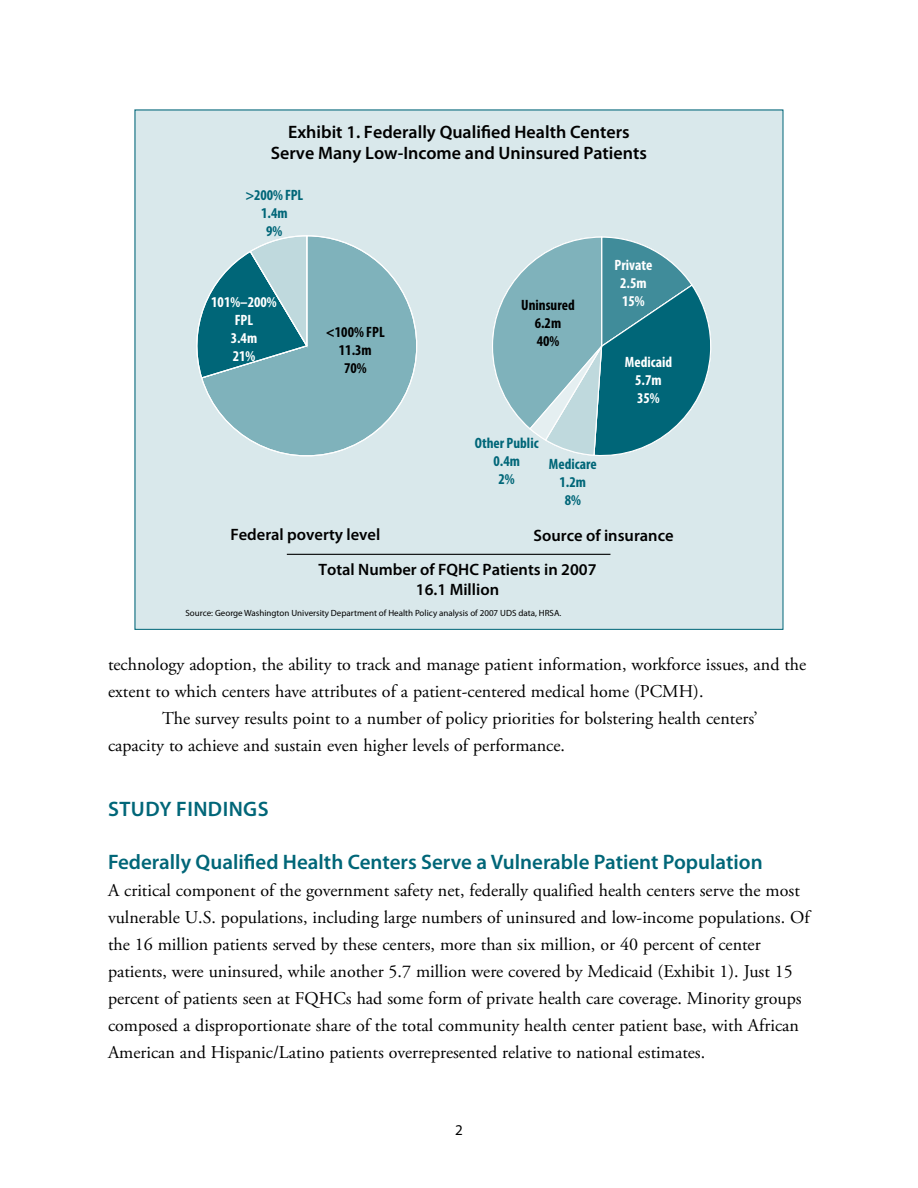
<style>
.page{position:relative;width:918px;height:1188px;background:#fff}
.page>*{position:absolute;margin:0;border:0;box-sizing:border-box;transform-origin:0 0}
.Head_B_Myriad{font:600 21px "Myriad Pro";color:#006678}
.Head_A_Myriad{font:600 21px "Myriad Pro";letter-spacing:.02em;color:#006678}
.BT_-_Garamond{font:18px/27px "Adobe Garamond Pro";color:#000}
.BT_2_-_Garamond{font:18px/27px "Adobe Garamond Pro";color:#000}
.t1{font:600 18px/21.6px "Myriad Pro";color:#000;text-align:center}
.t2{font:600 16.5px/19.8px "Myriad Pro";color:#000;text-align:center}
.t3{font:700 condensed 15px/18px "Myriad Pro";color:#fff;text-align:center}
.t4{font:700 condensed 15px/18px "Myriad Pro";color:#006678;text-align:center}
.t5{font:700 condensed 15px/18px "Myriad Pro";color:#000;text-align:center}
.t6{font:15px "Myriad Pro";color:#000}
.t7{font:9px "Myriad Pro";color:#000}
</style>
<div class="page">
<div style="left:135px;top:110px;width:648px;height:520px;background:#d9e8eb"></div>
<hr style="left:287px;top:554px;width:323px;height:1px;background:#000">
<svg style="left:201px;top:235px;width:217px;height:222px"></svg>
<svg style="left:196px;top:235px;width:112px;height:144px"></svg>
<svg style="left:492px;top:236px;width:220px;height:220px"></svg>
<p class="t1" style="left:271px;top:121px;width:377px">Exhibit 1. Federally Qualified Health Centers<br>Serve Many Low-Income and Uninsured Patients</p>
<p class="t4" style="left:245px;top:186px;width:59px">&gt;200% FPL<br>1.4m<br>9%</p>
<p class="t3" style="left:211px;top:293px;width:67px">101%–200%<br>FPL<br>3.4m<br>21%</p>
<p class="t5" style="left:326px;top:323px;width:60px">&lt;100% FPL<br>11.3m<br>70%</p>
<p class="t5" style="left:521px;top:296px;width:55px">Uninsured<br>6.2m<br>40%</p>
<p class="t4" style="left:475px;top:434px;width:65px">Other Public<br>0.4m<br>2%</p>
<p class="t4" style="left:549px;top:455px;width:49px">Medicare<br>1.2m<br>8%</p>
<p class="t3" style="left:615px;top:257px;width:39px">Private<br>2.5m<br>15%</p>
<p class="t3" style="left:625px;top:353px;width:49px">Medicaid<br>5.7m<br>35%</p>
<p class="t2" style="left:230px;top:525px;width:152px">Federal poverty level</p>
<p class="t2" style="left:534px;top:526px;width:142px">Source of insurance</p>
<p class="t2" style="left:318px;top:560px;width:280px">Total Number of FQHC Patients in 2007<br>16.1 Million</p>
<p class="t7" style="left:185px;top:608px;width:377px">Source: George Washington University Department of Health Policy analysis of 2007 UDS data, HRSA.</p>
<p class="BT_2_-_Garamond" style="left:108px;top:651px;width:700px">technology adoption, the ability to track and manage patient information, workforce issues, and the extent to which centers have attributes of a patient-centered medical home (PCMH).</p>
<p class="BT_2_-_Garamond" style="left:108px;top:705px;width:651px;text-indent:54px">The survey results point to a number of policy priorities for bolstering health centers’ capacity to achieve and sustain even higher levels of performance.</p>
<p class="Head_A_Myriad" style="left:108px;top:798px;width:162px">STUDY FINDINGS</p>
<p class="Head_B_Myriad" style="left:108px;top:850px;width:656px">Federally Qualified Health Centers Serve a Vulnerable Patient Population</p>
<p class="BT_-_Garamond" style="left:108px;top:877px;width:703px">A critical component of the government safety net, federally qualified health centers serve the most vulnerable U.S. populations, including large numbers of uninsured and low-income populations. Of the 16 million patients served by these centers, more than six million, or 40 percent of center patients, were uninsured, while another 5.7 million were covered by Medicaid (Exhibit 1). Just 15 percent of patients seen at FQHCs had some form of private health care coverage. Minority groups composed a disproportionate share of the total community health center patient base, with African American and Hispanic/Latino patients overrepresented relative to national estimates.</p>
<p class="t6" style="left:455px;top:1122px;width:9px">2</p>
</div>
